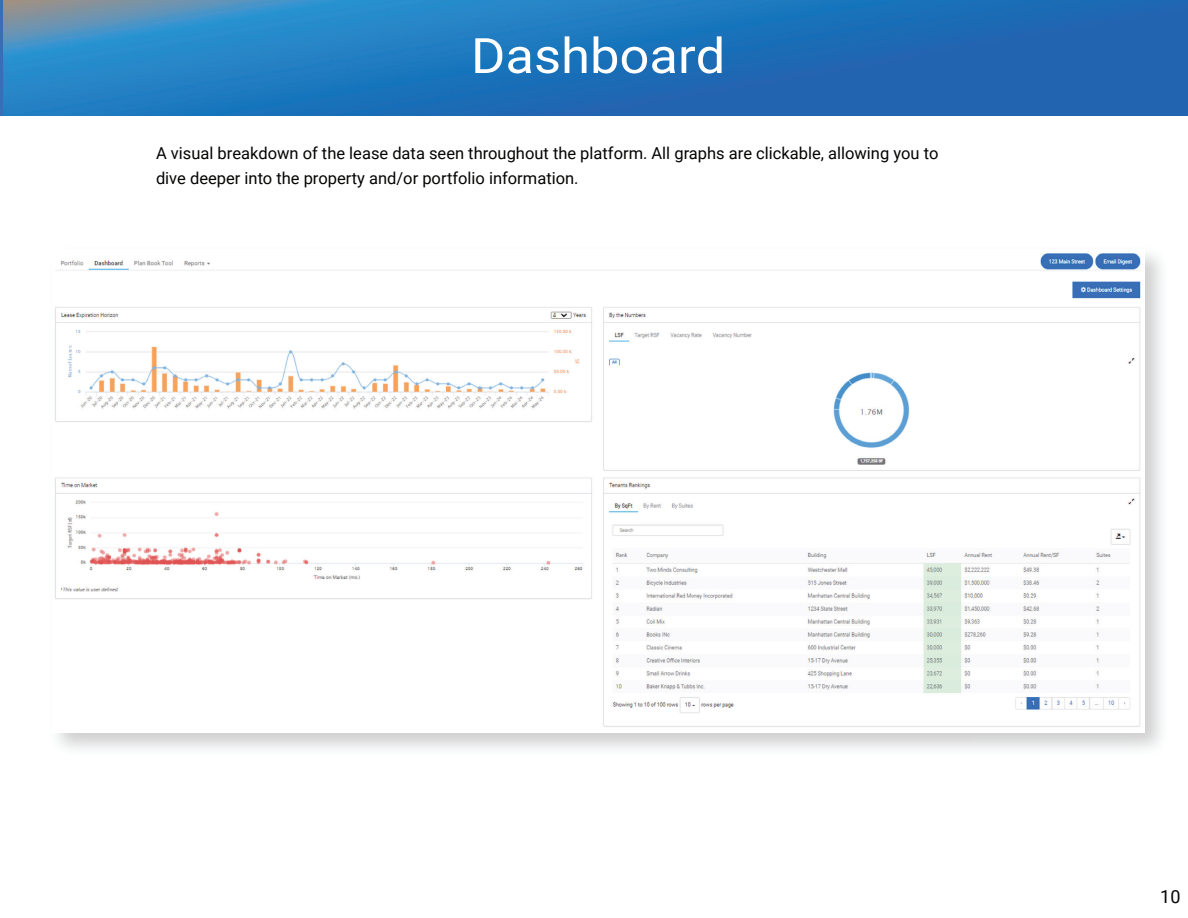
<style>
.page{position:relative;width:1188px;height:918px;background:#fff}
.page>*{position:absolute;margin:0;border:0;box-sizing:border-box;transform-origin:0 0}
.t1{font:48.9px "Roboto";color:#fff;scale:1.08 1}
.t2{font:18px "Roboto";color:#040503}
.t3{font:16.5px/25.5px "Roboto";color:#040503}
</style>
<div class="page">
<img style="left:3px;top:0;width:915px;height:116px">
<div style="left:918px;top:0;width:270px;height:116px;background:#2264b0"></div>
<img style="left:54px;top:252px;width:1087px;height:476px">
<h1 class="t1" style="left:471px;top:21px;width:237px">Dashboard</h1>
<p class="t3" style="left:156px;top:140px;width:784px">A visual breakdown of the lease data seen throughout the platform. All graphs are clickable, allowing you to dive deeper into the property and/or portfolio information.</p>
<p class="t2" style="left:1160px;top:884px;width:22px">10</p>
</div>
